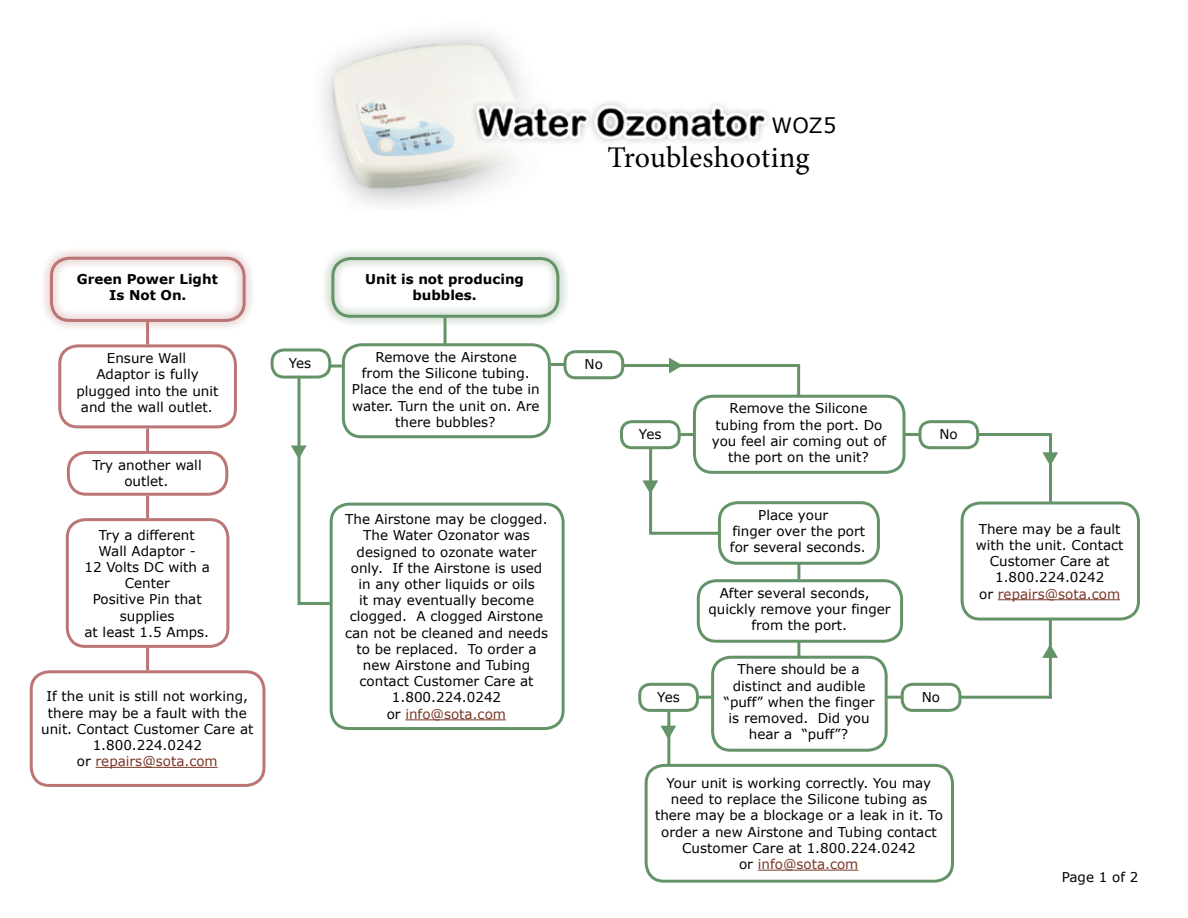
<style>
.page{position:relative;width:1188px;height:918px;background:#fff}
.page>*{position:absolute;margin:0;border:0;box-sizing:border-box;transform-origin:0 0}
.t1{font:30px "Minion Pro";letter-spacing:.005em;color:#000}
.t2{font:21px "Verdana";color:#000}
.t3{font:13.5px/16.2px "Verdana";color:#000;text-align:center}
.t4{font:700 13.5px/16.2px "Verdana";color:#000;text-align:center}
.s1{color:#7a3727}
</style>
<div class="page">
<img style="left:322px;top:33px;width:448px;height:173px">
<div style="left:40px;top:247px;width:216px;height:85px;background:#bb7575;opacity:.75"></div>
<div style="left:50px;top:257px;width:196px;height:65px;border:3px solid #bb7575;border-radius:18px"></div>
<div style="left:58px;top:344px;width:179px;height:84px;border:3px solid #bb7575;border-radius:18px"></div>
<div style="left:67px;top:451px;width:161px;height:45px;border:3px solid #bb7575;border-radius:18px"></div>
<div style="left:66px;top:518px;width:163px;height:130px;border:3px solid #bb7575;border-radius:18px"></div>
<hr style="left:96px;top:767px;width:122px;height:1px;background:#7a3727">
<div style="left:30px;top:670px;width:235px;height:117px;border:3px solid #bb7575;border-radius:18px"></div>
<hr style="left:146px;top:322px;width:3px;height:22px;background:#bb7575">
<hr style="left:146px;top:428px;width:3px;height:23px;background:#bb7575">
<hr style="left:146px;top:496px;width:3px;height:22px;background:#bb7575">
<hr style="left:146px;top:648px;width:3px;height:22px;background:#bb7575">
<div style="left:321px;top:247px;width:249px;height:81px;background:#659368;opacity:.75"></div>
<div style="left:331px;top:257px;width:228px;height:61px;border:3px solid #659368;border-radius:18px"></div>
<div style="left:342px;top:343px;width:209px;height:95px;border:3px solid #659368;border-radius:18px"></div>
<div style="left:564px;top:350px;width:60px;height:29px;border:3px solid #659368;border-radius:10px"></div>
<div style="left:271px;top:348px;width:60px;height:31px;border:3px solid #659368;border-radius:12px"></div>
<hr style="left:444px;top:317px;width:3px;height:28px;background:#659368">
<svg style="left:330px;top:365px;width:12px;height:3px"></svg>
<hr style="left:551px;top:363px;width:14px;height:3px;background:#659368">
<hr style="left:298px;top:376px;width:3px;height:229px;background:#659368">
<svg style="left:291px;top:445px;width:16px;height:14px"></svg>
<hr style="left:405px;top:719px;width:101px;height:1px;background:#7a3727">
<div style="left:330px;top:503px;width:235px;height:227px;border:3px solid #659368;border-radius:18px"></div>
<hr style="left:300px;top:602px;width:30px;height:3px;background:#659368">
<hr style="left:624px;top:364px;width:176px;height:3px;background:#659368">
<div style="left:693px;top:395px;width:213px;height:79px;border:3px solid #659368;border-radius:18px"></div>
<div style="left:918px;top:420px;width:61px;height:29px;border:3px solid #659368;border-radius:10px"></div>
<hr style="left:904px;top:433px;width:15px;height:3px;background:#659368">
<hr style="left:998px;top:599px;width:122px;height:1px;background:#7a3727">
<div style="left:961px;top:502px;width:179px;height:119px;border:3px solid #659368;border-radius:18px"></div>
<hr style="left:797px;top:366px;width:3px;height:29px;background:#659368">
<svg style="left:669px;top:358px;width:11px;height:15px"></svg>
<div style="left:620px;top:420px;width:61px;height:29px;border:3px solid #659368;border-radius:10px"></div>
<hr style="left:680px;top:433px;width:15px;height:3px;background:#659368">
<hr style="left:649px;top:448px;width:3px;height:85px;background:#659368">
<svg style="left:642px;top:480px;width:16px;height:14px"></svg>
<div style="left:718px;top:501px;width:162px;height:64px;border:3px solid #659368;border-radius:18px"></div>
<div style="left:697px;top:579px;width:206px;height:64px;border:3px solid #659368;border-radius:18px"></div>
<div style="left:711px;top:656px;width:177px;height:96px;border:3px solid #659368;border-radius:18px"></div>
<hr style="left:649px;top:532px;width:69px;height:3px;background:#659368">
<hr style="left:797px;top:563px;width:3px;height:16px;background:#659368">
<hr style="left:797px;top:642px;width:3px;height:16px;background:#659368">
<hr style="left:758px;top:870px;width:100px;height:1px;background:#7a3727">
<div style="left:645px;top:764px;width:309px;height:119px;border:3px solid #659368;border-radius:18px"></div>
<div style="left:901px;top:683px;width:60px;height:29px;border:3px solid #659368;border-radius:10px"></div>
<hr style="left:887px;top:696px;width:14px;height:3px;background:#659368">
<hr style="left:961px;top:696px;width:91px;height:3px;background:#659368">
<div style="left:638px;top:683px;width:61px;height:29px;border:3px solid #659368;border-radius:10px"></div>
<hr style="left:697px;top:696px;width:14px;height:3px;background:#659368">
<hr style="left:667px;top:711px;width:3px;height:54px;background:#659368">
<svg style="left:660px;top:726px;width:16px;height:13px"></svg>
<hr style="left:1049px;top:618px;width:3px;height:81px;background:#659368">
<svg style="left:1042px;top:644px;width:16px;height:14px"></svg>
<hr style="left:978px;top:433px;width:74px;height:3px;background:#659368">
<hr style="left:1049px;top:434px;width:3px;height:68px;background:#659368">
<svg style="left:1042px;top:452px;width:16px;height:12px"></svg>
<h2 class="t2" style="left:772px;top:112px;width:66px">WOZ5</h2>
<h1 class="t1" style="left:608px;top:138px;width:203px">Troubleshooting</h1>
<p class="t4" style="left:77px;top:270px;width:142px">Green Power Light<br>Is Not On.</p>
<p class="t3" style="left:77px;top:350px;width:143px">Ensure Wall<br>Adaptor is fully plugged into the unit and the wall outlet.</p>
<p class="t3" style="left:93px;top:456px;width:111px">Try another wall outlet.</p>
<p class="t3" style="left:84px;top:526px;width:127px">Try a different<br>Wall Adaptor -<br>12 Volts DC with a<br>Center<br>Positive Pin that supplies<br>at least 1.5 Amps.</p>
<p class="t3" style="left:41px;top:688px;width:214px">If the unit is still not working, there may be a fault with the unit. Contact Customer Care at<br>1.800.224.0242<br>or <span class="s1">repairs@sota.com</span></p>
<p class="t4" style="left:365px;top:270px;width:160px">Unit is not producing bubbles.</p>
<p class="t3" style="left:352px;top:349px;width:189px">Remove the Airstone<br>from the Silicone tubing.<br>Place the end of the tube in water. Turn the unit on. Are there bubbles?</p>
<p class="t3" style="left:289px;top:354px;width:24px">Yes</p>
<p class="t3" style="left:585px;top:356px;width:20px">No</p>
<p class="t3" style="left:345px;top:511px;width:205px">The Airstone may be clogged.<br>The Water Ozonator was designed to ozonate water only. If the Airstone is used in any other liquids or oils<br>it may eventually become clogged. A clogged Airstone can not be cleaned and needs to be replaced. To order a new Airstone and Tubing contact Customer Care at<br>1.800.224.0242<br>or <span class="s1">info@sota.com</span></p>
<p class="t3" style="left:639px;top:426px;width:24px">Yes</p>
<p class="t3" style="left:712px;top:400px;width:176px">Remove the Silicone tubing from the port. Do you feel air coming out of the port on the unit?</p>
<p class="t3" style="left:940px;top:426px;width:20px">No</p>
<p class="t3" style="left:730px;top:506px;width:137px;text-align:left;text-indent:28px">Place your finger over the port for several seconds.</p>
<p class="t3" style="left:720px;top:584px;width:152px">After several seconds,</p>
<p class="t3" style="left:708px;top:601px;width:184px">quickly remove your finger</p>
<p class="t3" style="left:751px;top:617px;width:97px">from the port.</p>
<p class="t3" style="left:724px;top:661px;width:152px">There should be a distinct and audible “puff” when the finger is removed. Did you hear a “puff”?</p>
<p class="t3" style="left:655px;top:774px;width:289px">Your unit is working correctly. You may need to replace the Silicone tubing as there may be a blockage or a leak in it. To order a new Airstone and Tubing contact Customer Care at 1.800.224.0242<br>or <span class="s1">info@sota.com</span></p>
<p class="t3" style="left:657px;top:689px;width:24px">Yes</p>
<p class="t3" style="left:922px;top:689px;width:20px">No</p>
<p class="t3" style="left:976px;top:520px;width:149px">There may be a fault with the unit. Contact<br>Customer Care at<br>1.800.224.0242<br>or <span class="s1">repairs@sota.com</span></p>
<p class="t3" style="left:1062px;top:869px;width:78px">Page 1 of 2</p>
</div>
